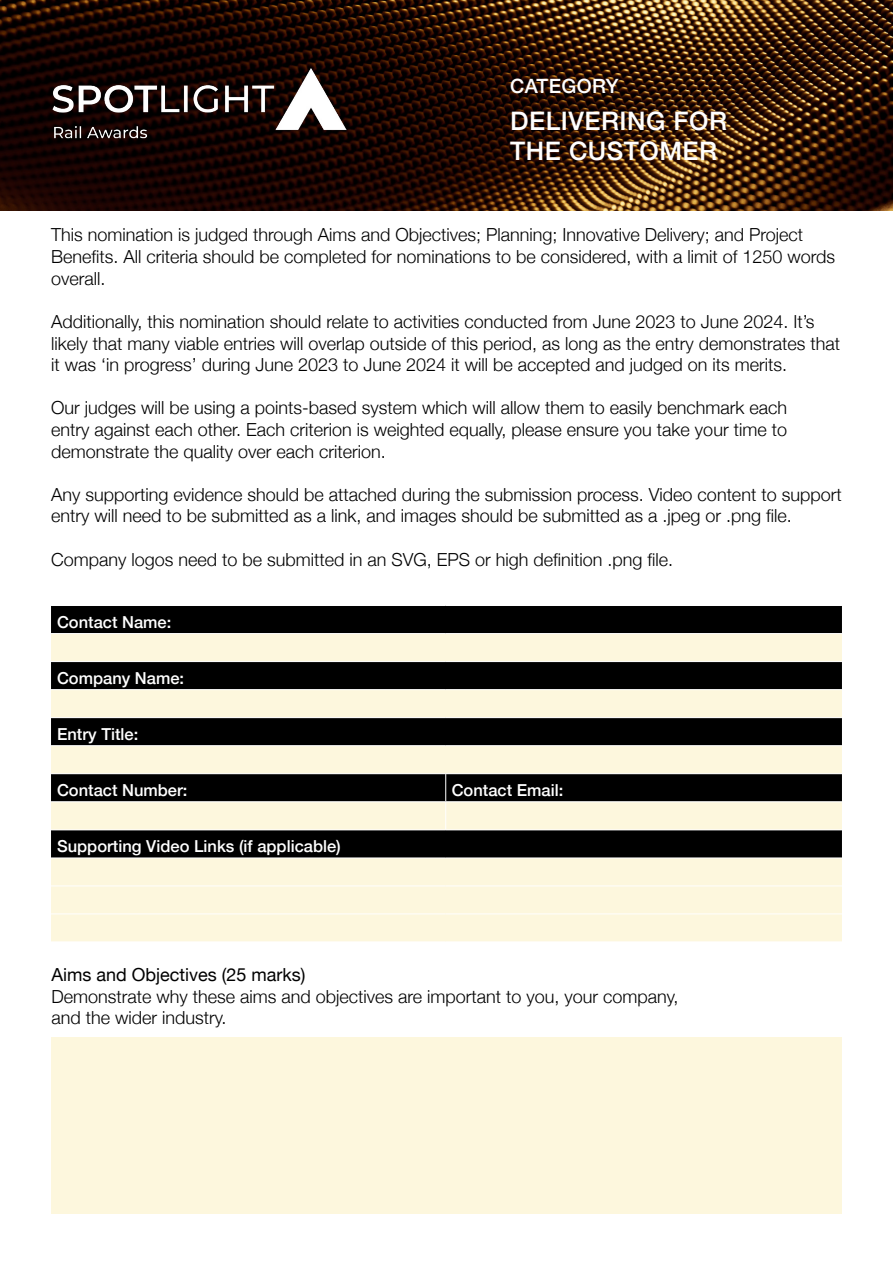
<style>
.page{position:relative;width:893px;height:1263px;background:#fff}
.page>*{position:absolute;margin:0;border:0;box-sizing:border-box;transform-origin:0 0}
.t1{font:500 25.5px/30.6px "Helvetica Neue";letter-spacing:.02em;color:#fff}
.t2{font:500 19.65px "Helvetica Neue";letter-spacing:.02em;color:#fff}
.t3{font:300 18px/21.6px "Helvetica Neue";color:#000}
.t4{font:18px "Helvetica Neue";color:#000}
.t5{font:500 16.5px "Helvetica Neue";color:#fff}
</style>
<div class="page">
<img style="left:0;top:0;width:893px;height:210px">
<div style="left:51px;top:606px;width:791px;height:27px;background:#000"></div>
<svg style="left:51px;top:634px;width:791px;height:307px;background:#a19e8d"></svg>
<hr style="left:51px;top:661px;width:395px;height:1px;background:#fff">
<hr style="left:446px;top:661px;width:396px;height:1px;background:#fff">
<hr style="left:51px;top:689px;width:395px;height:1px;background:#fff">
<hr style="left:446px;top:689px;width:396px;height:1px;background:#fff">
<hr style="left:51px;top:717px;width:395px;height:1px;background:#fff">
<hr style="left:446px;top:717px;width:396px;height:1px;background:#fff">
<hr style="left:51px;top:745px;width:395px;height:1px;background:#fff">
<hr style="left:446px;top:745px;width:396px;height:1px;background:#fff">
<hr style="left:51px;top:773px;width:395px;height:1px;background:#fff">
<hr style="left:446px;top:773px;width:396px;height:1px;background:#fff">
<hr style="left:51px;top:801px;width:395px;height:1px;background:#fff">
<hr style="left:446px;top:801px;width:396px;height:1px;background:#fff">
<hr style="left:51px;top:829px;width:395px;height:1px;background:#fff">
<hr style="left:446px;top:829px;width:396px;height:1px;background:#fff">
<hr style="left:51px;top:857px;width:395px;height:1px;background:#fff">
<hr style="left:446px;top:857px;width:396px;height:1px;background:#fff">
<hr style="left:51px;top:885px;width:395px;height:1px;background:#fff">
<hr style="left:446px;top:885px;width:396px;height:1px;background:#fff">
<hr style="left:51px;top:913px;width:395px;height:1px;background:#fff">
<hr style="left:446px;top:913px;width:396px;height:1px;background:#fff">
<svg style="left:445px;top:774px;width:1px;height:55px"></svg>
<img style="left:38px;top:48px;width:349px;height:114px">
<div style="left:51px;top:1037px;width:791px;height:177px;background:#fdf7dd"></div>
<p class="t2" style="left:510px;top:70px;width:110px">CATEGORY</p>
<h1 class="t1" style="left:510px;top:103px;width:218px">DELIVERING FOR<br>THE CUSTOMER</h1>
<p class="t3" style="left:51px;top:223px;width:786px">This nomination is judged through Aims and Objectives; Planning; Innovative Delivery; and Project<br>Benefits. All criteria should be completed for nominations to be considered, with a limit of 1250 words overall.</p>
<p class="t3" style="left:51px;top:309px;width:791px">Additionally, this nomination should relate to activities conducted from June 2023 to June 2024. It’s likely that many viable entries will overlap outside of this period, as long as the entry demonstrates that it was ‘in progress’ during June 2023 to June 2024 it will be accepted and judged on its merits.</p>
<p class="t3" style="left:51px;top:396px;width:738px;text-align:justify">Our judges will be using a points-based system which will allow them to easily benchmark each entry against each other. Each criterion is weighted equally, please ensure you take your time to demonstrate the quality over each criterion.</p>
<p class="t3" style="left:51px;top:482px;width:792px">Any supporting evidence should be attached during the submission process. Video content to support entry will need to be submitted as a link, and images should be submitted as a .jpeg or .png file.</p>
<p class="t3" style="left:51px;top:547px;width:624px">Company logos need to be submitted in an SVG, EPS or high definition .png file.</p>
<p class="t5" style="left:57px;top:608px;width:116px">Contact Name:</p>
<p class="t5" style="left:57px;top:664px;width:129px">Company Name:</p>
<p class="t5" style="left:57px;top:721px;width:83px">Entry Title:</p>
<p class="t5" style="left:57px;top:777px;width:132px">Contact Number:</p>
<p class="t5" style="left:452px;top:777px;width:113px">Contact Email:</p>
<p class="t5" style="left:57px;top:833px;width:285px">Supporting Video Links (if applicable)</p>
<p class="t4" style="left:51px;top:962px;width:256px">Aims and Objectives (25 marks)</p>
<p class="t3" style="left:51px;top:984px;width:629px">Demonstrate why these aims and objectives are important to you, your company, and the wider industry.</p>
</div>
